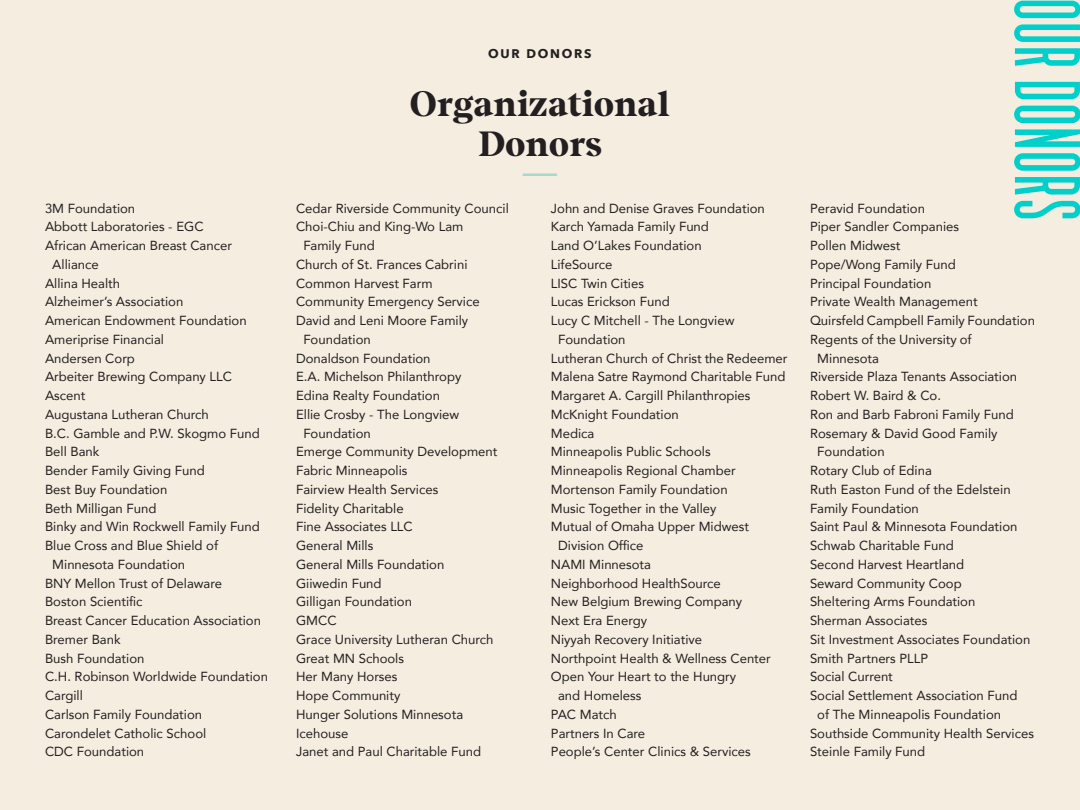
<style>
.page{position:relative;width:1080px;height:810px;background:#f4ede0}
.page>*{position:absolute;margin:0;border:0;box-sizing:border-box;transform-origin:0 0}
.Smaller_Header{font:700 condensed 81.25px "Pakt";color:#00cfca}
.Page_Title{font:700 35px "Beirut Display";letter-spacing:-.01em;color:#231f20}
.Body_Copy{font:13.12px/18.8px "Avenir";color:#231f20}
.Body_Copy-2{font:700 12.5px "Avenir Next";letter-spacing:.14em;color:#231f20}
</style>
<div class="page">
<hr style="left:523px;top:173px;width:34px;height:3px;background:#a6dad0">
<p class="Body_Copy" style="left:45px;top:198px;width:92px">3M Foundation</p>
<p class="Body_Copy" style="left:45px;top:217px;width:160px">Abbott Laboratories - EGC</p>
<p class="Body_Copy" style="left:52px;top:236px;width:181px;text-indent:-7px">African American Breast Cancer<br>Alliance</p>
<p class="Body_Copy" style="left:45px;top:273px;width:77px">Allina Health</p>
<p class="Body_Copy" style="left:45px;top:292px;width:140px">Alzheimer’s Association</p>
<p class="Body_Copy" style="left:45px;top:311px;width:203px">American Endowment Foundation</p>
<p class="Body_Copy" style="left:45px;top:329px;width:121px">Ameriprise Financial</p>
<p class="Body_Copy" style="left:45px;top:348px;width:91px">Andersen Corp</p>
<p class="Body_Copy" style="left:45px;top:367px;width:188px">Arbeiter Brewing Company LLC</p>
<p class="Body_Copy" style="left:45px;top:386px;width:42px">Ascent</p>
<p class="Body_Copy" style="left:45px;top:404px;width:165px">Augustana Lutheran Church</p>
<p class="Body_Copy" style="left:45px;top:423px;width:216px">B.C. Gamble and P.W. Skogmo Fund</p>
<p class="Body_Copy" style="left:45px;top:442px;width:56px">Bell Bank</p>
<p class="Body_Copy" style="left:45px;top:461px;width:161px">Bender Family Giving Fund</p>
<p class="Body_Copy" style="left:45px;top:479px;width:124px">Best Buy Foundation</p>
<p class="Body_Copy" style="left:45px;top:498px;width:113px">Beth Milligan Fund</p>
<p class="Body_Copy" style="left:45px;top:517px;width:216px">Binky and Win Rockwell Family Fund</p>
<p class="Body_Copy" style="left:52px;top:536px;width:167px;text-indent:-7px">Blue Cross and Blue Shield of<br>Minnesota Foundation</p>
<p class="Body_Copy" style="left:45px;top:573px;width:179px">BNY Mellon Trust of Delaware</p>
<p class="Body_Copy" style="left:45px;top:592px;width:99px">Boston Scientific</p>
<p class="Body_Copy" style="left:45px;top:611px;width:218px">Breast Cancer Education Association</p>
<p class="Body_Copy" style="left:45px;top:629px;width:77px">Bremer Bank</p>
<p class="Body_Copy" style="left:45px;top:648px;width:101px">Bush Foundation</p>
<p class="Body_Copy" style="left:45px;top:667px;width:224px">C.H. Robinson Worldwide Foundation</p>
<p class="Body_Copy" style="left:45px;top:686px;width:39px">Cargill</p>
<p class="Body_Copy" style="left:45px;top:704px;width:159px">Carlson Family Foundation</p>
<p class="Body_Copy" style="left:45px;top:723px;width:163px">Carondelet Catholic School</p>
<p class="Body_Copy" style="left:45px;top:742px;width:101px">CDC Foundation</p>
<p class="Body_Copy-2" style="left:488px;top:42px;width:105px">OUR DONORS</p>
<p class="Page_Title" style="left:410px;top:77px;width:262px">Organizational</p>
<p class="Page_Title" style="left:479px;top:117px;width:125px">Donors</p>
<p class="Body_Copy" style="left:296px;top:198px;width:214px">Cedar Riverside Community Council</p>
<p class="Body_Copy" style="left:303px;top:217px;width:161px;text-indent:-7px">Choi-Chiu and King-Wo Lam<br>Family Fund</p>
<p class="Body_Copy" style="left:296px;top:254px;width:173px">Church of St. Frances Cabrini</p>
<p class="Body_Copy" style="left:296px;top:273px;width:138px">Common Harvest Farm</p>
<p class="Body_Copy" style="left:296px;top:292px;width:185px">Community Emergency Service</p>
<p class="Body_Copy" style="left:303px;top:311px;width:166px;text-indent:-7px">David and Leni Moore Family<br>Foundation</p>
<p class="Body_Copy" style="left:296px;top:348px;width:136px">Donaldson Foundation</p>
<p class="Body_Copy" style="left:296px;top:367px;width:167px">E.A. Michelson Philanthropy</p>
<p class="Body_Copy" style="left:296px;top:386px;width:146px">Edina Realty Foundation</p>
<p class="Body_Copy" style="left:303px;top:404px;width:157px;text-indent:-7px">Ellie Crosby - The Longview<br>Foundation</p>
<p class="Body_Copy" style="left:296px;top:442px;width:203px">Emerge Community Development</p>
<p class="Body_Copy" style="left:296px;top:461px;width:113px">Fabric Minneapolis</p>
<p class="Body_Copy" style="left:296px;top:479px;width:144px">Fairview Health Services</p>
<p class="Body_Copy" style="left:296px;top:498px;width:109px">Fidelity Charitable</p>
<p class="Body_Copy" style="left:296px;top:517px;width:118px">Fine Associates LLC</p>
<p class="Body_Copy" style="left:296px;top:536px;width:79px">General Mills</p>
<p class="Body_Copy" style="left:296px;top:554px;width:150px">General Mills Foundation</p>
<p class="Body_Copy" style="left:296px;top:573px;width:87px">Giiwedin Fund</p>
<p class="Body_Copy" style="left:296px;top:592px;width:118px">Gilligan Foundation</p>
<p class="Body_Copy" style="left:296px;top:611px;width:42px">GMCC</p>
<p class="Body_Copy" style="left:296px;top:629px;width:199px">Grace University Lutheran Church</p>
<p class="Body_Copy" style="left:296px;top:648px;width:109px">Great MN Schools</p>
<p class="Body_Copy" style="left:296px;top:667px;width:103px">Her Many Horses</p>
<p class="Body_Copy" style="left:296px;top:686px;width:106px">Hope Community</p>
<p class="Body_Copy" style="left:296px;top:704px;width:169px">Hunger Solutions Minnesota</p>
<p class="Body_Copy" style="left:296px;top:723px;width:54px">Icehouse</p>
<p class="Body_Copy" style="left:296px;top:742px;width:187px">Janet and Paul Charitable Fund</p>
<p class="Body_Copy" style="left:551px;top:198px;width:216px">John and Denise Graves Foundation</p>
<p class="Body_Copy" style="left:551px;top:217px;width:160px">Karch Yamada Family Fund</p>
<p class="Body_Copy" style="left:551px;top:236px;width:152px">Land O’Lakes Foundation</p>
<p class="Body_Copy" style="left:551px;top:254px;width:63px">LifeSource</p>
<p class="Body_Copy" style="left:551px;top:273px;width:95px">LISC Twin Cities</p>
<p class="Body_Copy" style="left:551px;top:292px;width:120px">Lucas Erickson Fund</p>
<p class="Body_Copy" style="left:558px;top:311px;width:178px;text-indent:-7px">Lucy C Mitchell - The Longview<br>Foundation</p>
<p class="Body_Copy" style="left:551px;top:348px;width:238px">Lutheran Church of Christ the Redeemer</p>
<p class="Body_Copy" style="left:551px;top:367px;width:236px">Malena Satre Raymond Charitable Fund</p>
<p class="Body_Copy" style="left:551px;top:386px;width:201px">Margaret A. Cargill Philanthropies</p>
<p class="Body_Copy" style="left:551px;top:404px;width:129px">McKnight Foundation</p>
<p class="Body_Copy" style="left:551px;top:423px;width:45px">Medica</p>
<p class="Body_Copy" style="left:551px;top:442px;width:161px">Minneapolis Public Schools</p>
<p class="Body_Copy" style="left:551px;top:461px;width:186px">Minneapolis Regional Chamber</p>
<p class="Body_Copy" style="left:551px;top:479px;width:178px">Mortenson Family Foundation</p>
<p class="Body_Copy" style="left:551px;top:498px;width:167px">Music Together in the Valley</p>
<p class="Body_Copy" style="left:558px;top:517px;width:192px;text-indent:-7px">Mutual of Omaha Upper Midwest<br>Division Office</p>
<p class="Body_Copy" style="left:551px;top:554px;width:102px">NAMI Minnesota</p>
<p class="Body_Copy" style="left:551px;top:573px;width:172px">Neighborhood HealthSource</p>
<p class="Body_Copy" style="left:551px;top:592px;width:193px">New Belgium Brewing Company</p>
<p class="Body_Copy" style="left:551px;top:611px;width:98px">Next Era Energy</p>
<p class="Body_Copy" style="left:551px;top:629px;width:153px">Niyyah Recovery Initiative</p>
<p class="Body_Copy" style="left:551px;top:648px;width:221px">Northpoint Health &amp; Wellness Center</p>
<p class="Body_Copy" style="left:558px;top:667px;width:180px;text-indent:-7px">Open Your Heart to the Hungry and Homeless</p>
<p class="Body_Copy" style="left:551px;top:704px;width:67px">PAC Match</p>
<p class="Body_Copy" style="left:551px;top:723px;width:96px">Partners In Care</p>
<p class="Body_Copy" style="left:551px;top:742px;width:201px">People’s Center Clinics &amp; Services</p>
<p class="Smaller_Header" style="left:1094px;top:-2px;width:226px;rotate:90deg">OUR DONORS</p>
<p class="Body_Copy" style="left:810px;top:198px;width:117px">Peravid Foundation</p>
<p class="Body_Copy" style="left:810px;top:217px;width:151px">Piper Sandler Companies</p>
<p class="Body_Copy" style="left:810px;top:236px;width:92px">Pollen Midwest</p>
<p class="Body_Copy" style="left:810px;top:254px;width:147px">Pope/Wong Family Fund</p>
<p class="Body_Copy" style="left:810px;top:273px;width:123px">Principal Foundation</p>
<p class="Body_Copy" style="left:810px;top:292px;width:169px">Private Wealth Management</p>
<p class="Body_Copy" style="left:810px;top:311px;width:227px">Quirsfeld Campbell Family Foundation</p>
<p class="Body_Copy" style="left:817px;top:329px;width:156px;text-indent:-7px">Regents of the University of<br>Minnesota</p>
<p class="Body_Copy" style="left:810px;top:367px;width:209px">Riverside Plaza Tenants Association</p>
<p class="Body_Copy" style="left:810px;top:386px;width:133px">Robert W. Baird &amp; Co.</p>
<p class="Body_Copy" style="left:810px;top:404px;width:205px">Ron and Barb Fabroni Family Fund</p>
<p class="Body_Copy" style="left:817px;top:423px;width:182px;text-indent:-7px">Rosemary &amp; David Good Family<br>Foundation</p>
<p class="Body_Copy" style="left:810px;top:461px;width:123px">Rotary Club of Edina</p>
<p class="Body_Copy" style="left:810px;top:479px;width:202px">Ruth Easton Fund of the Edelstein<br>Family Foundation</p>
<p class="Body_Copy" style="left:810px;top:517px;width:209px">Saint Paul &amp; Minnesota Foundation</p>
<p class="Body_Copy" style="left:810px;top:536px;width:145px">Schwab Charitable Fund</p>
<p class="Body_Copy" style="left:810px;top:554px;width:156px">Second Harvest Heartland</p>
<p class="Body_Copy" style="left:810px;top:573px;width:153px">Seward Community Coop</p>
<p class="Body_Copy" style="left:810px;top:592px;width:167px">Sheltering Arms Foundation</p>
<p class="Body_Copy" style="left:810px;top:611px;width:119px">Sherman Associates</p>
<p class="Body_Copy" style="left:810px;top:629px;width:222px">Sit Investment Associates Foundation</p>
<p class="Body_Copy" style="left:810px;top:648px;width:120px">Smith Partners PLLP</p>
<p class="Body_Copy" style="left:810px;top:667px;width:84px">Social Current</p>
<p class="Body_Copy" style="left:817px;top:686px;width:202px;text-indent:-7px">Social Settlement Association Fund of The Minneapolis Foundation</p>
<p class="Body_Copy" style="left:810px;top:723px;width:226px">Southside Community Health Services</p>
<p class="Body_Copy" style="left:810px;top:742px;width:117px">Steinle Family Fund</p>
</div>
